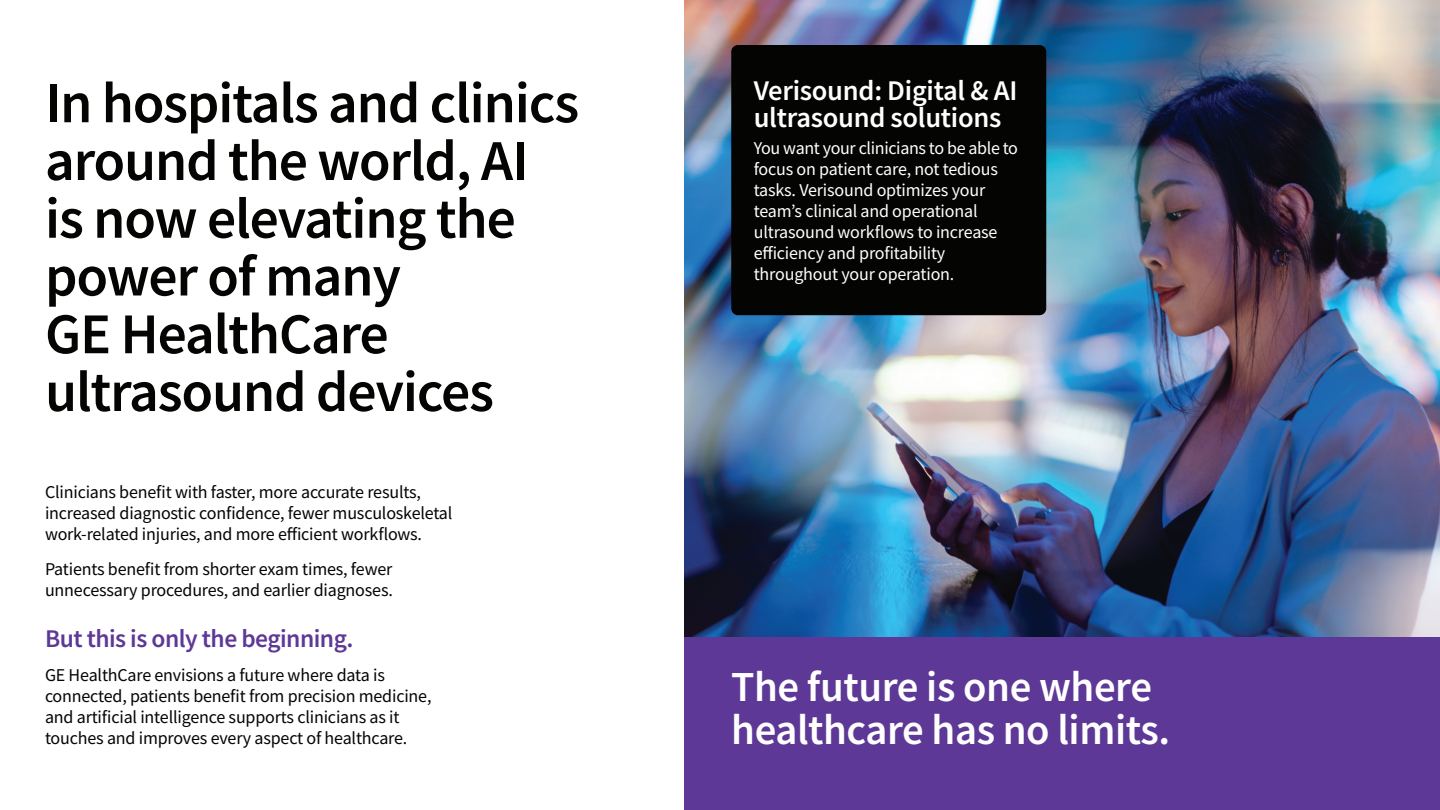
<style>
.page{position:relative;width:1440px;height:810px;background:#fff}
.page>*{position:absolute;margin:0;border:0;box-sizing:border-box;transform-origin:0 0}
.t1{font:600 57.75px/57.8px "Source Sans Pro";letter-spacing:-.02em;color:#040503}
.t2{font:600 42.75px/42.8px "Source Sans Pro";letter-spacing:-.01em;color:#fff}
.t3{font:600 28.5px/26.2px "Source Sans Pro";letter-spacing:-.01em;color:#fff}
.t4{font:600 25.5px "Source Sans Pro";letter-spacing:-.02em;color:#5e3896}
.t5{font:18px/21px "Source Sans Pro";letter-spacing:-.01em;color:#040503}
.t6{font:18px/21px "Source Sans Pro";letter-spacing:-.01em;color:#fff}
</style>
<div class="page">
<img style="left:684px;top:0;width:756px;height:637px">
<div style="left:684px;top:637px;width:756px;height:173px;background:#5e3896"></div>
<div style="left:731px;top:45px;width:315px;height:270px;background:#040503;border-radius:7px"></div>
<h1 class="t1" style="left:45px;top:74px;width:536px">In hospitals and clinics around the world, AI is now elevating the power of many<br>GE HealthCare ultrasound devices</h1>
<h3 class="t3" style="left:754px;top:77px;width:265px">Verisound: Digital &amp; AI ultrasound solutions</h3>
<p class="t6" style="left:754px;top:138px;width:266px">You want your clinicians to be able to focus on patient care, not tedious tasks. Verisound optimizes your team’s clinical and operational ultrasound workflows to increase efficiency and profitability throughout your operation.</p>
<p class="t5" style="left:45px;top:482px;width:409px">Clinicians benefit with faster, more accurate results, increased diagnostic confidence, fewer musculoskeletal work-related injuries, and more efficient workflows.</p>
<p class="t5" style="left:45px;top:558px;width:349px">Patients benefit from shorter exam times, fewer unnecessary procedures, and earlier diagnoses.</p>
<h3 class="t4" style="left:45px;top:621px;width:310px">But this is only the beginning.</h3>
<p class="t5" style="left:45px;top:664px;width:388px">GE HealthCare envisions a future where data is connected, patients benefit from precision medicine, and artificial intelligence supports clinicians as it touches and improves every aspect of healthcare.</p>
<h2 class="t2" style="left:731px;top:665px;width:440px">The future is one where healthcare has no limits.</h2>
</div>
